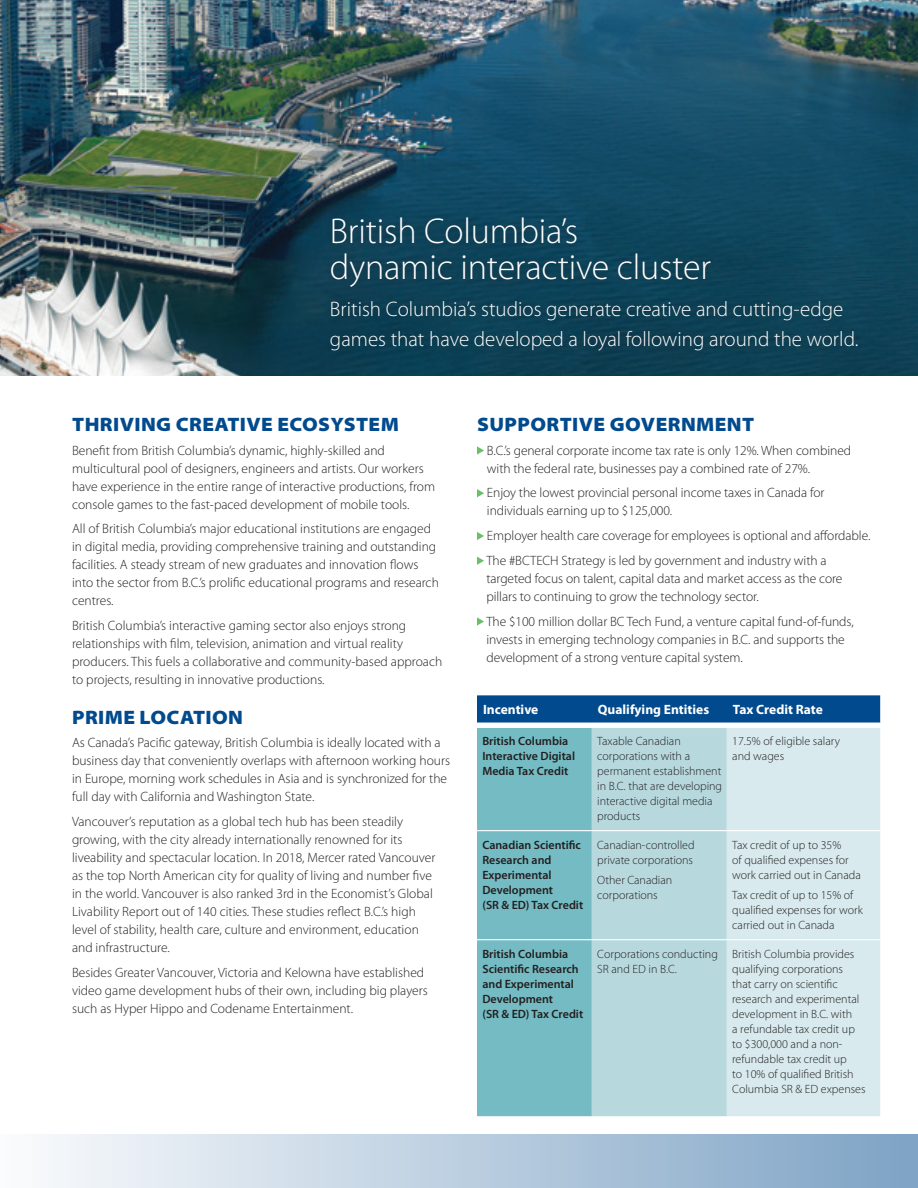
<style>
.page{position:relative;width:918px;height:1188px;background:#fff}
.page>*{position:absolute;margin:0;border:0;box-sizing:border-box;transform-origin:0 0}
.t1{font:300 36px/36px "Myriad Pro";letter-spacing:-.005em;color:#fff}
.t2{font:300 21px/30px "Myriad Pro";color:#fff}
.t3{font:900 semi-expanded 19.5px "Myriad Pro";letter-spacing:.02em;color:#004a8d}
.t4{font:300 13.5px/18px "Myriad Pro";color:#231f20}
.t5{font:700 13.5px "Myriad Pro";color:#fff}
.t6{font:300 12px/15px "Myriad Pro";color:#231f20}
.t7{font:600 12px/15px "Myriad Pro";color:#231f20}
</style>
<div class="page">
<svg style="left:477px;top:446px;width:7px;height:9px"></svg>
<svg style="left:477px;top:489px;width:7px;height:8px"></svg>
<svg style="left:477px;top:532px;width:7px;height:8px"></svg>
<svg style="left:477px;top:557px;width:7px;height:8px"></svg>
<svg style="left:477px;top:617px;width:7px;height:9px"></svg>
<div style="left:0;top:1134px;width:918px;height:54px;background:linear-gradient(to right,#fbfcfd,#7ea3c5)"></div>
<img style="left:0;top:0;width:918px;height:375px">
<div style="left:324px;top:210px;width:541px;height:148px;background:#0e4156"></div>
<svg style="left:477px;top:695px;width:403px;height:28px;background:#074f90"></svg>
<div style="left:477px;top:728px;width:115px;height:388px;background:#74bbc3"></div>
<div style="left:592px;top:728px;width:135px;height:388px;background:#b7d9de"></div>
<div style="left:727px;top:728px;width:153px;height:388px;background:#d8eaed"></div>
<hr style="left:477px;top:939px;width:115px;height:1px;background:#fff">
<hr style="left:592px;top:939px;width:135px;height:1px;background:#fff">
<hr style="left:727px;top:939px;width:153px;height:1px;background:#fff">
<hr style="left:477px;top:830px;width:115px;height:1px;background:#fff">
<hr style="left:592px;top:830px;width:135px;height:1px;background:#fff">
<hr style="left:727px;top:830px;width:153px;height:1px;background:#fff">
<h1 class="t1" style="left:330px;top:213px;width:383px">British Columbia’s<br>dynamic interactive cluster</h1>
<h2 class="t2" style="left:330px;top:294px;width:530px">British Columbia’s studios generate creative and cutting-edge games that have developed a loyal following around the world.</h2>
<h3 class="t3" style="left:72px;top:413px;width:328px">THRIVING CREATIVE ECOSYSTEM</h3>
<p class="t4" style="left:72px;top:441px;width:365px">Benefit from British Columbia’s dynamic, highly-skilled and multicultural pool of designers, engineers and artists. Our workers have experience in the entire range of interactive productions, from console games to the fast-paced development of mobile tools.</p>
<p class="t4" style="left:72px;top:520px;width:368px">All of British Columbia’s major educational institutions are engaged in digital media, providing comprehensive training and outstanding facilities. A steady stream of new graduates and innovation flows into the sector from B.C.’s prolific educational programs and research centres.</p>
<p class="t4" style="left:72px;top:616px;width:372px">British Columbia’s interactive gaming sector also enjoys strong relationships with film, television, animation and virtual reality producers. This fuels a collaborative and community-based approach to projects, resulting in innovative productions.</p>
<h3 class="t3" style="left:72px;top:706px;width:172px">PRIME LOCATION</h3>
<p class="t4" style="left:72px;top:734px;width:380px">As Canada’s Pacific gateway, British Columbia is ideally located with a business day that conveniently overlaps with afternoon working hours in Europe, morning work schedules in Asia and is synchronized for the full day with California and Washington State.</p>
<p class="t4" style="left:72px;top:812px;width:365px">Vancouver’s reputation as a global tech hub has been steadily growing, with the city already internationally renowned for its liveability and spectacular location. In 2018, Mercer rated Vancouver as the top North American city for quality of living and number five in the world. Vancouver is also ranked 3rd in the Economist’s Global Livability Report out of 140 cities. These studies reflect B.C.’s high level of stability, health care, culture and environment, education and infrastructure.</p>
<p class="t4" style="left:72px;top:963px;width:357px">Besides Greater Vancouver, Victoria and Kelowna have established video game development hubs of their own, including big players such as Hyper Hippo and Codename Entertainment.</p>
<h3 class="t3" style="left:477px;top:413px;width:279px">SUPPORTIVE GOVERNMENT</h3>
<p class="t4" style="left:487px;top:441px;width:366px">B.C.’s general corporate income tax rate is only 12%. When combined with the federal rate, businesses pay a combined rate of 27%.</p>
<p class="t4" style="left:487px;top:484px;width:339px">Enjoy the lowest provincial personal income taxes in Canada for individuals earning up to $125,000.</p>
<p class="t4" style="left:486px;top:523px;width:385px;line-height:24.8px">Employer health care coverage for employees is optional and affordable.<br>The #BCTECH Strategy is led by government and industry with a</p>
<p class="t4" style="left:486px;top:569px;width:358px">targeted focus on talent, capital data and market access as the core pillars to continuing to grow the technology sector.</p>
<p class="t4" style="left:486px;top:612px;width:369px">The $100 million dollar BC Tech Fund, a venture capital fund-of-funds, invests in emerging technology companies in B.C. and supports the development of a strong venture capital system.</p>
<p class="t5" style="left:483px;top:701px;width:57px">Incentive</p>
<p class="t5" style="left:598px;top:701px;width:113px">Qualifying Entities</p>
<p class="t5" style="left:733px;top:701px;width:92px">Tax Credit Rate</p>
<p class="t7" style="left:482px;top:734px;width:94px">British Columbia<br>Interactive Digital<br>Media Tax Credit</p>
<p class="t6" style="left:597px;top:734px;width:126px">Taxable Canadian corporations with a permanent establishment in B.C. that are developing interactive digital media products</p>
<p class="t6" style="left:732px;top:734px;width:109px">17.5% of eligible salary and wages</p>
<p class="t7" style="left:482px;top:837px;width:102px">Canadian Scientific<br>Research and<br>Experimental<br>Development<br>(SR &amp; ED) Tax Credit</p>
<p class="t6" style="left:597px;top:837px;width:99px">Canadian-controlled private corporations</p>
<p class="t6" style="left:732px;top:837px;width:130px">Tax credit of up to 35%<br>of qualified expenses for work carried out in Canada</p>
<p class="t6" style="left:732px;top:887px;width:132px">Tax credit of up to 15% of qualified expenses for work carried out in Canada</p>
<p class="t6" style="left:597px;top:872px;width:76px">Other Canadian corporations</p>
<p class="t7" style="left:482px;top:946px;width:102px">British Columbia<br>Scientific Research and Experimental<br>Development<br>(SR &amp; ED) Tax Credit</p>
<p class="t6" style="left:597px;top:946px;width:122px">Corporations conducting<br>SR and ED in B.C.</p>
<p class="t6" style="left:732px;top:946px;width:135px">British Columbia provides qualifying corporations<br>that carry on scientific research and experimental development in B.C. with<br>a refundable tax credit up to $300,000 and a non&shy;refundable tax credit up<br>to 10% of qualified British<br>Columbia SR &amp; ED expenses</p>
</div>
